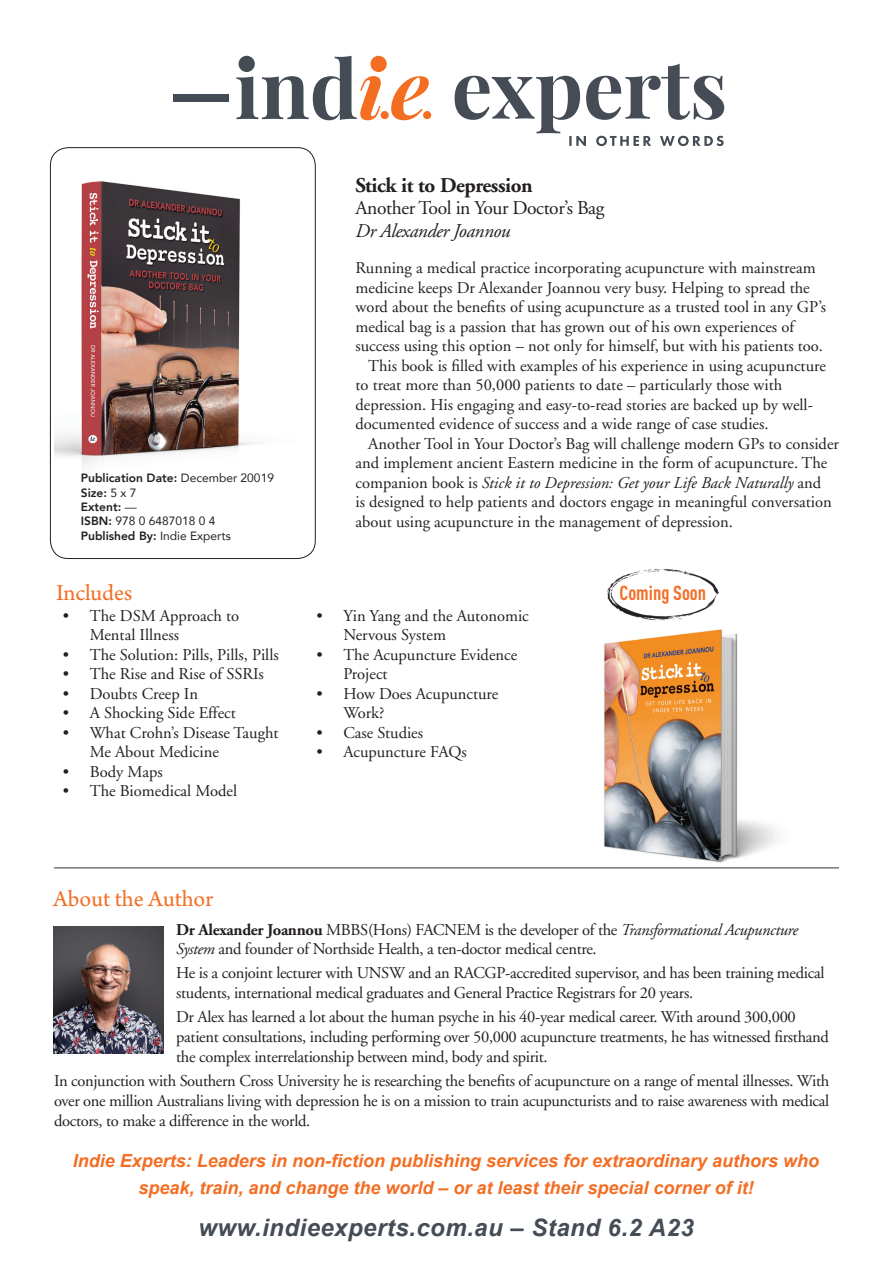
<style>
.page{position:relative;width:893px;height:1263px;background:#fff}
.page>*{position:absolute;margin:0;border:0;box-sizing:border-box;transform-origin:0 0}
.t1{font:italic 700 24px "Arial";letter-spacing:.02em;color:#454c55}
.t2{font:24px "Arno Pro";color:#f36e24}
.t3{font:700 21px "Adobe Garamond";letter-spacing:-.02em;color:#231f20}
.t4{font:700 condensed 19.95px "DINOT";color:#f36e24}
.t5{font:19.5px "Adobe Garamond";letter-spacing:-.02em;color:#231f20}
.t6{font:italic 19.5px "Adobe Garamond";letter-spacing:-.02em;color:#231f20}
.t7{font:italic 700 18px/27px "Arial";color:#f36e24;text-align:center}
.t8{font:16.5px/19.5px "Adobe Garamond";color:#231f20}
.t9{font:16.5px/19.8px "Adobe Garamond";letter-spacing:-.02em;color:#231f20}
.t10{font:italic 16.5px "Adobe Garamond";color:#231f20}
.t11{font:800 12px/14.4px "Avenir";color:#231f20}
.s1{font-weight:400}
.s2{font-style:normal}
.s3{font-weight:700}
.s4{font-style:italic}
</style>
<div class="page">
<div style="left:173px;top:95px;width:56px;height:7px;background:#454c55"></div>
<svg style="left:236px;top:56px;width:145px;height:64px"></svg>
<svg style="left:391px;top:76px;width:38px;height:44px"></svg>
<div style="left:370px;top:56px;width:17px;height:16px;background:#f36e21;border-radius:50%"></div>
<div style="left:381px;top:111px;width:8px;height:8px;background:#f36e21;border-radius:50%"></div>
<div style="left:423px;top:111px;width:8px;height:8px;background:#f36e21;border-radius:50%"></div>
<svg style="left:455px;top:64px;width:269px;height:82px"></svg>
<img style="left:538px;top:629px;width:251px;height:240px">
<img style="left:54px;top:181px;width:206px;height:287px">
<div style="left:50px;top:147px;width:266px;height:412px;border:1px solid #231f20;border-radius:18px"></div>
<hr style="left:54px;top:867px;width:785px;height:1px;background:#454c55">
<img style="left:53px;top:926px;width:110px;height:127px">
<img style="left:607px;top:568px;width:112px;height:53px">
<p class="t11" style="left:81px;top:471px;width:195px">Publication Date: <span class="s1">December 20019<br></span>Size: <span class="s1">5 x 7<br></span>Extent: <span class="s1">—<br></span>ISBN: <span class="s1">978 0 6487018 0 4<br></span>Published By: <span class="s1">Indie Experts</span></p>
<h1 class="t2" style="left:56px;top:579px;width:78px">Includes</h1>
<p class="t8" style="left:90px;top:606px;width:151px;text-indent:-27px">• The DSM Approach to<br>Mental Illness</p>
<p class="t8" style="left:63px;top:645px;width:217px">• The Solution: Pills, Pills, Pills</p>
<p class="t8" style="left:63px;top:665px;width:202px">• The Rise and Rise of SSRIs</p>
<p class="t8" style="left:63px;top:684px;width:137px">• Doubts Creep In</p>
<p class="t8" style="left:63px;top:704px;width:175px">• A Shocking Side Effect</p>
<p class="t8" style="left:90px;top:723px;width:190px;text-indent:-27px">• What Crohn’s Disease Taught<br>Me About Medicine</p>
<p class="t8" style="left:63px;top:762px;width:101px">• Body Maps</p>
<p class="t8" style="left:63px;top:782px;width:176px">• The Biomedical Model</p>
<h1 class="t2" style="left:53px;top:885px;width:162px">About the Author</h1>
<p class="t3" style="left:355px;top:174px;width:179px">Stick it to Depression</p>
<p class="t5" style="left:355px;top:198px;width:250px">Another Tool in Your Doctor’s Bag</p>
<p class="t6" style="left:355px;top:220px;width:157px">Dr Alexander Joannou</p>
<p class="t8" style="left:355px;top:259px;width:462px">Running a medical practice incorporating acupuncture with mainstream</p>
<p class="t8" style="left:355px;top:278px;width:456px">medicine keeps Dr Alexander Joannou very busy. Helping to spread the</p>
<p class="t8" style="left:355px;top:298px;width:472px">word about the benefits of using acupuncture as a trusted tool in any GP’s</p>
<p class="t8" style="left:355px;top:317px;width:440px">medical bag is a passion that has grown out of his own experiences of</p>
<p class="t8" style="left:355px;top:337px;width:469px">success using this option – not only for himself, but with his patients too.</p>
<p class="t8" style="left:368px;top:356px;width:459px">This book is filled with examples of his experience in using acupuncture</p>
<p class="t8" style="left:355px;top:376px;width:428px">to treat more than 50,000 patients to date – particularly those with</p>
<p class="t8" style="left:355px;top:395px;width:459px">depression. His engaging and easy-to-read stories are backed up by well-</p>
<p class="t8" style="left:355px;top:415px;width:415px">documented evidence of success and a wide range of case studies.</p>
<p class="t8" style="left:368px;top:434px;width:472px">Another Tool in Your Doctor’s Bag will challenge modern GPs to consider</p>
<p class="t8" style="left:355px;top:454px;width:473px">and implement ancient Eastern medicine in the form of acupuncture. The</p>
<p class="t10" style="left:355px;top:474px;width:467px"><span class="s2">companion book is</span> Stick it to Depression: Get your Life Back Naturally <span class="s2">and</span></p>
<p class="t8" style="left:355px;top:493px;width:478px">is designed to help patients and doctors engage in meaningful conversation</p>
<p class="t8" style="left:355px;top:512px;width:379px">about using acupuncture in the management of depression.</p>
<p class="t8" style="left:343px;top:606px;width:187px;text-indent:-27px">• Yin Yang and the Autonomic<br>Nervous System</p>
<p class="t8" style="left:343px;top:645px;width:175px;text-indent:-27px">• The Acupuncture Evidence<br>Project</p>
<p class="t8" style="left:343px;top:684px;width:157px;text-indent:-27px">• How Does Acupuncture<br>Work?</p>
<p class="t8" style="left:316px;top:723px;width:108px">• Case Studies</p>
<p class="t8" style="left:316px;top:743px;width:152px">• Acupuncture FAQs</p>
<p class="t4" style="left:619px;top:580px;width:88px">Coming Soon</p>
<p class="t9" style="left:176px;top:920px;width:623px"><span class="s3">Dr Alexander Joannou</span> MBBS(Hons) FACNEM is the developer of the <span class="s4">Transformational Acupuncture<br>System</span> and founder of Northside Health, a ten-doctor medical centre.</p>
<p class="t9" style="left:176px;top:964px;width:650px">He is a conjoint lecturer with UNSW and an RACGP-accredited supervisor, and has been training medical students, international medical graduates and General Practice Registrars for 20 years.</p>
<p class="t9" style="left:176px;top:1008px;width:654px">Dr Alex has learned a lot about the human psyche in his 40-year medical career. With around 300,000 patient consultations, including performing over 50,000 acupuncture treatments, he has witnessed firsthand the complex interrelationship between mind, body and spirit.</p>
<p class="t8" style="left:54px;top:1071px;width:777px;text-align:justify">In conjunction with Southern Cross University he is researching the benefits of acupuncture on a range of mental illnesses. With over one million Australians living with depression he is on a mission to train acupuncturists and to raise awareness with medical doctors, to make a difference in the world.</p>
<p class="t7" style="left:73px;top:1148px;width:748px">Indie Experts: Leaders in non-fiction publishing services for extraordinary authors who speak, train, and change the world – or at least their special corner of it!</p>
<h1 class="t1" style="left:198px;top:1212px;width:497px">www.indieexperts.com.au – Stand 6.2 A23</h1>
</div>
